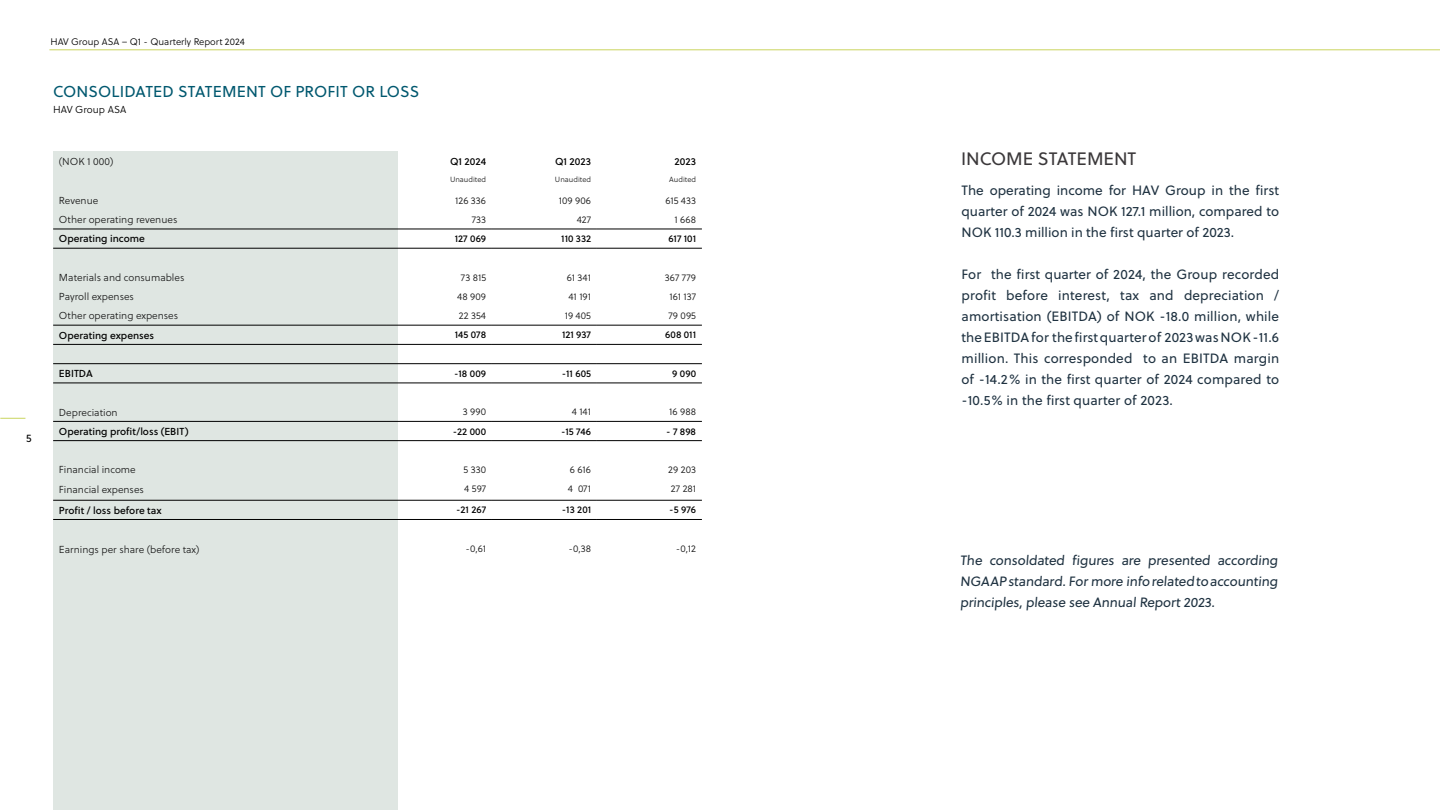
<style>
.page{position:relative;width:1440px;height:810px;background:#fff}
.page>*{position:absolute;margin:0;border:0;box-sizing:border-box;transform-origin:0 0}
.t1{font:18px "Soleil";color:#3b383a}
.t2{font:15.75px "Soleil";letter-spacing:.01em;color:#00586f}
.t3{font:13.5px/21px "Soleil";color:#1f3241;text-align:justify}
.t4{font:10.88px "Soleil";color:#000}
.tabelltekst{font:10.12px "Soleil Lt";color:#1a1a1a}
.uthevtabell_V{font:10.12px "Soleil Bk";color:#000}
.uthevtabell_H{font:10.12px "Soleil Bk";color:#000}
.t5{font:10.12px "Soleil Lt";color:#000}
.tabelltekst-2{font:9.75px "Soleil Lt";color:#1a1a1a}
.uthevtabell_H-2{font:9.75px "Soleil Bk";color:#000}
.t6{font:9.52px "Soleil Lt";color:#000}
.tabelltekst-3{font:7.5px "Soleil Lt";color:#1a1a1a}
</style>
<div class="page">
<hr style="left:49px;top:50px;width:1391px;height:1px;background:#cad55f">
<svg style="left:0;top:418px;width:25px;height:1px"></svg>
<div style="left:53px;top:151px;width:345px;height:659px;background:#dfe6e2"></div>
<hr style="left:53px;top:421px;width:334px;height:1px;background:#000">
<hr style="left:387px;top:421px;width:105px;height:1px;background:#000">
<hr style="left:492px;top:421px;width:105px;height:1px;background:#000">
<hr style="left:597px;top:421px;width:105px;height:1px;background:#000">
<hr style="left:53px;top:440px;width:334px;height:1px;background:#000">
<hr style="left:387px;top:440px;width:105px;height:1px;background:#000">
<hr style="left:492px;top:440px;width:105px;height:1px;background:#000">
<hr style="left:597px;top:440px;width:105px;height:1px;background:#000">
<hr style="left:53px;top:229px;width:334px;height:1px;background:#000">
<hr style="left:387px;top:229px;width:105px;height:1px;background:#000">
<hr style="left:492px;top:229px;width:105px;height:1px;background:#000">
<hr style="left:597px;top:229px;width:105px;height:1px;background:#000">
<hr style="left:53px;top:248px;width:334px;height:1px;background:#000">
<hr style="left:387px;top:248px;width:105px;height:1px;background:#000">
<hr style="left:492px;top:248px;width:105px;height:1px;background:#000">
<hr style="left:597px;top:248px;width:105px;height:1px;background:#000">
<hr style="left:53px;top:325px;width:334px;height:1px;background:#000">
<hr style="left:387px;top:325px;width:105px;height:1px;background:#000">
<hr style="left:492px;top:325px;width:105px;height:1px;background:#000">
<hr style="left:597px;top:325px;width:105px;height:1px;background:#000">
<hr style="left:53px;top:344px;width:334px;height:1px;background:#000">
<hr style="left:387px;top:344px;width:105px;height:1px;background:#000">
<hr style="left:492px;top:344px;width:105px;height:1px;background:#000">
<hr style="left:597px;top:344px;width:105px;height:1px;background:#000">
<hr style="left:53px;top:364px;width:334px;height:1px;background:#000">
<hr style="left:387px;top:364px;width:105px;height:1px;background:#000">
<hr style="left:492px;top:364px;width:105px;height:1px;background:#000">
<hr style="left:597px;top:364px;width:105px;height:1px;background:#000">
<hr style="left:53px;top:383px;width:334px;height:1px;background:#000">
<hr style="left:387px;top:383px;width:105px;height:1px;background:#000">
<hr style="left:492px;top:383px;width:105px;height:1px;background:#000">
<hr style="left:597px;top:383px;width:105px;height:1px;background:#000">
<hr style="left:53px;top:500px;width:334px;height:1px;background:#000">
<hr style="left:387px;top:500px;width:105px;height:1px;background:#000">
<hr style="left:492px;top:500px;width:105px;height:1px;background:#000">
<hr style="left:597px;top:500px;width:105px;height:1px;background:#000">
<hr style="left:53px;top:519px;width:334px;height:1px;background:#000">
<hr style="left:387px;top:519px;width:105px;height:1px;background:#000">
<hr style="left:492px;top:519px;width:105px;height:1px;background:#000">
<hr style="left:597px;top:519px;width:105px;height:1px;background:#000">
<p class="t4" style="left:26px;top:430px;width:7px">5</p>
<p class="t6" style="left:50px;top:35px;width:196px">HAV Group ASA – Q1 - Quarterly Report 2024</p>
<p class="t2" style="left:53px;top:80px;width:368px">CONSOLIDATED STATEMENT OF PROFIT OR LOSS</p>
<p class="t5" style="left:53px;top:102px;width:75px">HAV Group ASA</p>
<p class="tabelltekst" style="left:59px;top:154px;width:56px">(NOK 1 000)</p>
<p class="uthevtabell_H" style="left:450px;top:153px;width:38px">Q1 2024</p>
<p class="uthevtabell_H" style="left:555px;top:153px;width:38px">Q1 2023</p>
<p class="uthevtabell_H" style="left:675px;top:153px;width:23px">2023</p>
<p class="tabelltekst-3" style="left:450px;top:174px;width:38px">Unaudited</p>
<p class="tabelltekst-3" style="left:555px;top:174px;width:38px">Unaudited</p>
<p class="tabelltekst-3" style="left:669px;top:174px;width:28px">Audited</p>
<p class="tabelltekst" style="left:59px;top:193px;width:41px">Revenue</p>
<p class="tabelltekst-2" style="left:455px;top:193px;width:33px">126 336</p>
<p class="tabelltekst-2" style="left:559px;top:193px;width:34px">109 906</p>
<p class="tabelltekst-2" style="left:665px;top:193px;width:32px">615 433</p>
<p class="tabelltekst" style="left:59px;top:213px;width:120px">Other operating revenues</p>
<p class="tabelltekst-2" style="left:472px;top:213px;width:16px">733</p>
<p class="tabelltekst-2" style="left:577px;top:213px;width:16px">427</p>
<p class="tabelltekst-2" style="left:674px;top:213px;width:23px">1 668</p>
<p class="uthevtabell_V" style="left:59px;top:231px;width:88px">Operating income</p>
<p class="uthevtabell_H-2" style="left:455px;top:231px;width:33px">127 069</p>
<p class="uthevtabell_H-2" style="left:561px;top:231px;width:31px">110 332</p>
<p class="uthevtabell_H-2" style="left:669px;top:231px;width:29px">617 101</p>
<p class="tabelltekst" style="left:59px;top:270px;width:127px">Materials and consumables</p>
<p class="tabelltekst-2" style="left:461px;top:270px;width:27px">73 815</p>
<p class="tabelltekst-2" style="left:567px;top:270px;width:26px">61 341</p>
<p class="tabelltekst-2" style="left:665px;top:270px;width:33px">367 779</p>
<p class="tabelltekst" style="left:59px;top:289px;width:77px">Payroll expenses</p>
<p class="tabelltekst-2" style="left:457px;top:290px;width:30px">48 909</p>
<p class="tabelltekst-2" style="left:568px;top:290px;width:24px">41 191</p>
<p class="tabelltekst-2" style="left:669px;top:290px;width:28px">161 137</p>
<p class="tabelltekst" style="left:59px;top:309px;width:121px">Other operating expenses</p>
<p class="tabelltekst-2" style="left:459px;top:309px;width:29px">22 354</p>
<p class="tabelltekst-2" style="left:565px;top:309px;width:28px">19 405</p>
<p class="tabelltekst-2" style="left:669px;top:309px;width:29px">79 095</p>
<p class="uthevtabell_V" style="left:59px;top:327px;width:97px">Operating expenses</p>
<p class="uthevtabell_H-2" style="left:455px;top:328px;width:33px">145 078</p>
<p class="uthevtabell_H-2" style="left:562px;top:328px;width:31px">121 937</p>
<p class="uthevtabell_H-2" style="left:665px;top:328px;width:32px">608 011</p>
<p class="uthevtabell_V" style="left:59px;top:366px;width:35px">EBITDA</p>
<p class="uthevtabell_H-2" style="left:454px;top:366px;width:34px">-18 009</p>
<p class="uthevtabell_H-2" style="left:562px;top:366px;width:31px">-11 605</p>
<p class="uthevtabell_H-2" style="left:672px;top:366px;width:25px">9 090</p>
<p class="tabelltekst" style="left:59px;top:405px;width:60px">Depreciation</p>
<p class="tabelltekst-2" style="left:463px;top:405px;width:25px">3 990</p>
<p class="tabelltekst-2" style="left:572px;top:405px;width:21px">4 141</p>
<p class="tabelltekst-2" style="left:669px;top:405px;width:28px">16 988</p>
<p class="uthevtabell_V" style="left:59px;top:424px;width:131px">Operating profit/loss (EBIT)</p>
<p class="uthevtabell_H-2" style="left:453px;top:424px;width:35px">-22 000</p>
<p class="uthevtabell_H-2" style="left:561px;top:424px;width:32px">-15 746</p>
<p class="uthevtabell_H-2" style="left:666px;top:424px;width:31px">- 7 898</p>
<p class="tabelltekst" style="left:59px;top:463px;width:78px">Financial income</p>
<p class="tabelltekst-2" style="left:463px;top:463px;width:24px">5 330</p>
<p class="tabelltekst-2" style="left:570px;top:463px;width:23px">6 616</p>
<p class="tabelltekst-2" style="left:668px;top:463px;width:29px">29 203</p>
<p class="tabelltekst" style="left:59px;top:482px;width:87px">Financial expenses</p>
<p class="tabelltekst-2" style="left:464px;top:482px;width:23px">4 597</p>
<p class="tabelltekst-2" style="left:568px;top:482px;width:25px">4 071</p>
<p class="tabelltekst-2" style="left:671px;top:482px;width:27px">27 281</p>
<p class="uthevtabell_V" style="left:59px;top:502px;width:104px">Profit / loss before tax</p>
<p class="uthevtabell_H-2" style="left:456px;top:503px;width:32px">-21 267</p>
<p class="uthevtabell_H-2" style="left:562px;top:503px;width:31px">-13 201</p>
<p class="uthevtabell_H-2" style="left:669px;top:503px;width:28px">-5 976</p>
<p class="tabelltekst" style="left:59px;top:542px;width:142px">Earnings per share (before tax)</p>
<p class="tabelltekst-2" style="left:465px;top:542px;width:22px">-0,61</p>
<p class="tabelltekst-2" style="left:568px;top:542px;width:24px">-0,38</p>
<p class="tabelltekst-2" style="left:676px;top:542px;width:22px">-0,12</p>
<p class="t1" style="left:961px;top:146px;width:177px">INCOME STATEMENT</p>
<p class="t3" style="left:962px;top:179px;width:319px">The operating income for HAV Group in the first quarter of 2024 was NOK 127.1 million, compared to NOK 110.3 million in the first quarter of 2023.</p>
<p class="t3" style="left:962px;top:263px;width:319px">For the first quarter of 2024, the Group recorded profit before interest, tax and depreciation / amortisation (EBITDA) of NOK -18.0 million, while the EBITDA for the first quarter of 2023 was NOK -11.6 million. This corresponded to an EBITDA margin of -14.2% in the first quarter of 2024 compared to -10.5% in the first quarter of 2023.</p>
<p class="t3" style="left:960px;top:549px;width:321px">The consoldated figures are presented according NGAAP standard. For more info related to accounting principles, please see Annual Report 2023.</p>
</div>
